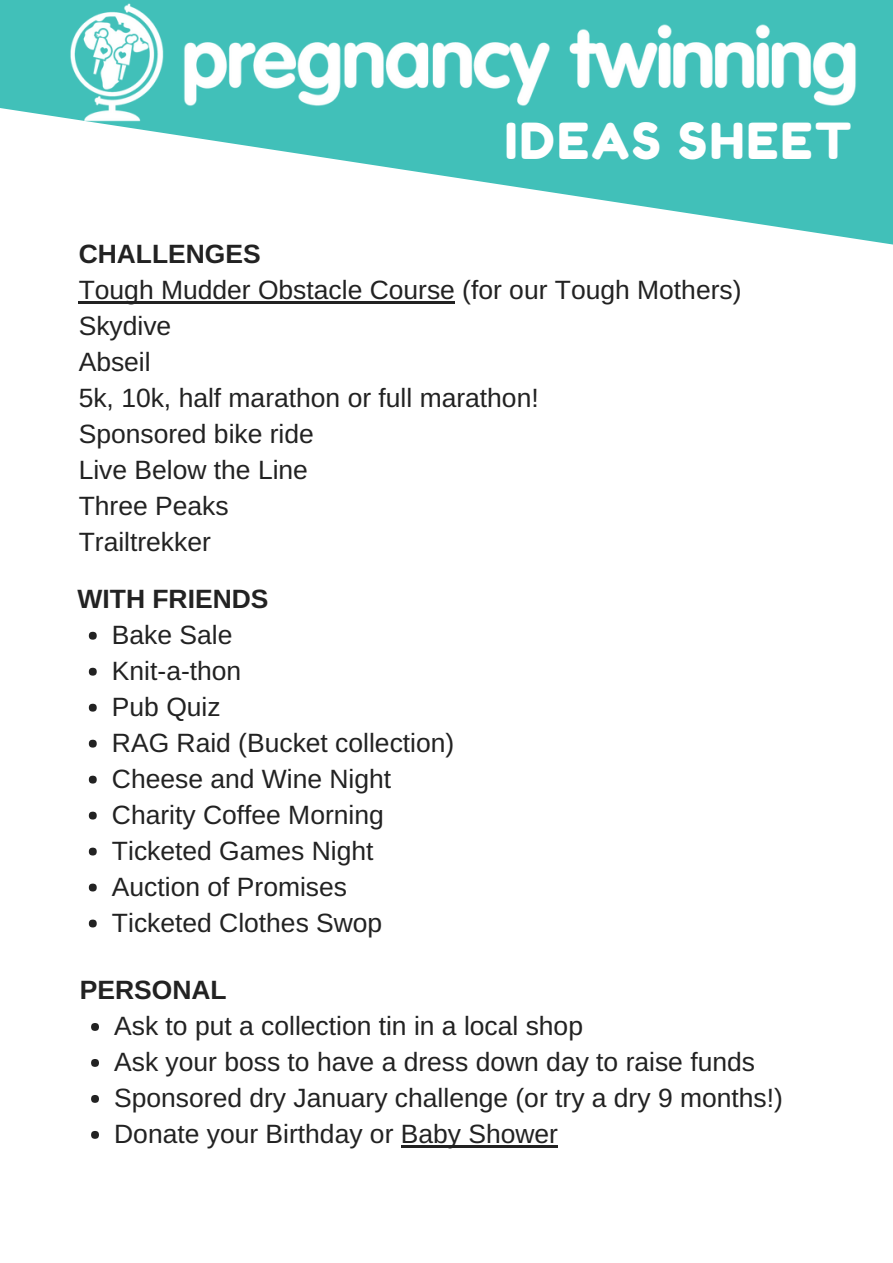
<style>
.page{position:relative;width:893px;height:1263px;background:#fff}
.page>*{position:absolute;margin:0;border:0;box-sizing:border-box;transform-origin:0 0}
.t1{font:49.65px "Fredoka One";letter-spacing:.05em;color:#fff}
.t2{font:26.4px/36px "Arimo";color:#222}
.t3{font:700 26.4px "Arimo";color:#222}
</style>
<div class="page">
<svg style="left:10px;top:38px;width:882px;height:204px"></svg>
<div style="left:0;top:0;width:39px;height:105px;background:#41c0b9"></div>
<img style="left:52px;top:0;width:818px;height:136px">
<svg style="left:79px;top:301px;width:82px;height:2px"></svg>
<hr style="left:161px;top:301px;width:22px;height:2px;background:#222">
<svg style="left:183px;top:301px;width:75px;height:2px"></svg>
<hr style="left:258px;top:301px;width:20px;height:2px;background:#222">
<svg style="left:278px;top:301px;width:177px;height:2px"></svg>
<div style="left:89px;top:632px;width:8px;height:8px;background:#222;border-radius:50%"></div>
<div style="left:89px;top:668px;width:8px;height:8px;background:#222;border-radius:50%"></div>
<div style="left:89px;top:704px;width:8px;height:8px;background:#222;border-radius:50%"></div>
<div style="left:89px;top:740px;width:8px;height:7px;background:#222;border-radius:50%"></div>
<div style="left:89px;top:776px;width:8px;height:7px;background:#222;border-radius:50%"></div>
<div style="left:89px;top:812px;width:8px;height:7px;background:#222;border-radius:50%"></div>
<div style="left:89px;top:848px;width:8px;height:7px;background:#222;border-radius:50%"></div>
<div style="left:89px;top:884px;width:8px;height:7px;background:#222;border-radius:50%"></div>
<div style="left:89px;top:919px;width:8px;height:8px;background:#222;border-radius:50%"></div>
<div style="left:91px;top:1023px;width:8px;height:8px;background:#222;border-radius:50%"></div>
<div style="left:91px;top:1059px;width:8px;height:8px;background:#222;border-radius:50%"></div>
<div style="left:91px;top:1095px;width:8px;height:8px;background:#222;border-radius:50%"></div>
<div style="left:91px;top:1131px;width:8px;height:8px;background:#222;border-radius:50%"></div>
<hr style="left:401px;top:1145px;width:17px;height:3px;background:#222">
<hr style="left:418px;top:1145px;width:15px;height:3px;background:#222">
<hr style="left:433px;top:1145px;width:15px;height:3px;background:#222">
<svg style="left:448px;top:1145px;width:20px;height:3px"></svg>
<hr style="left:468px;top:1145px;width:18px;height:3px;background:#222">
<hr style="left:486px;top:1145px;width:14px;height:3px;background:#222">
<hr style="left:500px;top:1145px;width:15px;height:3px;background:#222">
<hr style="left:515px;top:1145px;width:19px;height:3px;background:#222">
<hr style="left:534px;top:1145px;width:15px;height:3px;background:#222">
<svg style="left:549px;top:1145px;width:9px;height:3px"></svg>
<h1 class="t1" style="left:504px;top:110px;width:348px">IDEAS SHEET</h1>
<p class="t3" style="left:79px;top:239px;width:183px">CHALLENGES</p>
<p class="t2" style="left:79px;top:272px;width:664px">Tough Mudder Obstacle Course (for our Tough Mothers)<br>Skydive<br>Abseil<br>5k, 10k, half marathon or full marathon!<br>Sponsored bike ride<br>Live Below the Line<br>Three Peaks<br>Trailtrekker</p>
<p class="t3" style="left:78px;top:584px;width:192px">WITH FRIENDS</p>
<p class="t2" style="left:112px;top:617px;width:344px">Bake Sale<br>Knit-a-thon<br>Pub Quiz<br>RAG Raid (Bucket collection)<br>Cheese and Wine Night<br>Charity Coffee Morning<br>Ticketed Games Night<br>Auction of Promises<br>Ticketed Clothes Swop</p>
<p class="t3" style="left:80px;top:975px;width:148px">PERSONAL</p>
<p class="t2" style="left:114px;top:1008px;width:670px">Ask to put a collection tin in a local shop<br>Ask your boss to have a dress down day to raise funds Sponsored dry January challenge (or try a dry 9 months!)<br>Donate your Birthday or Baby Shower</p>
</div>
